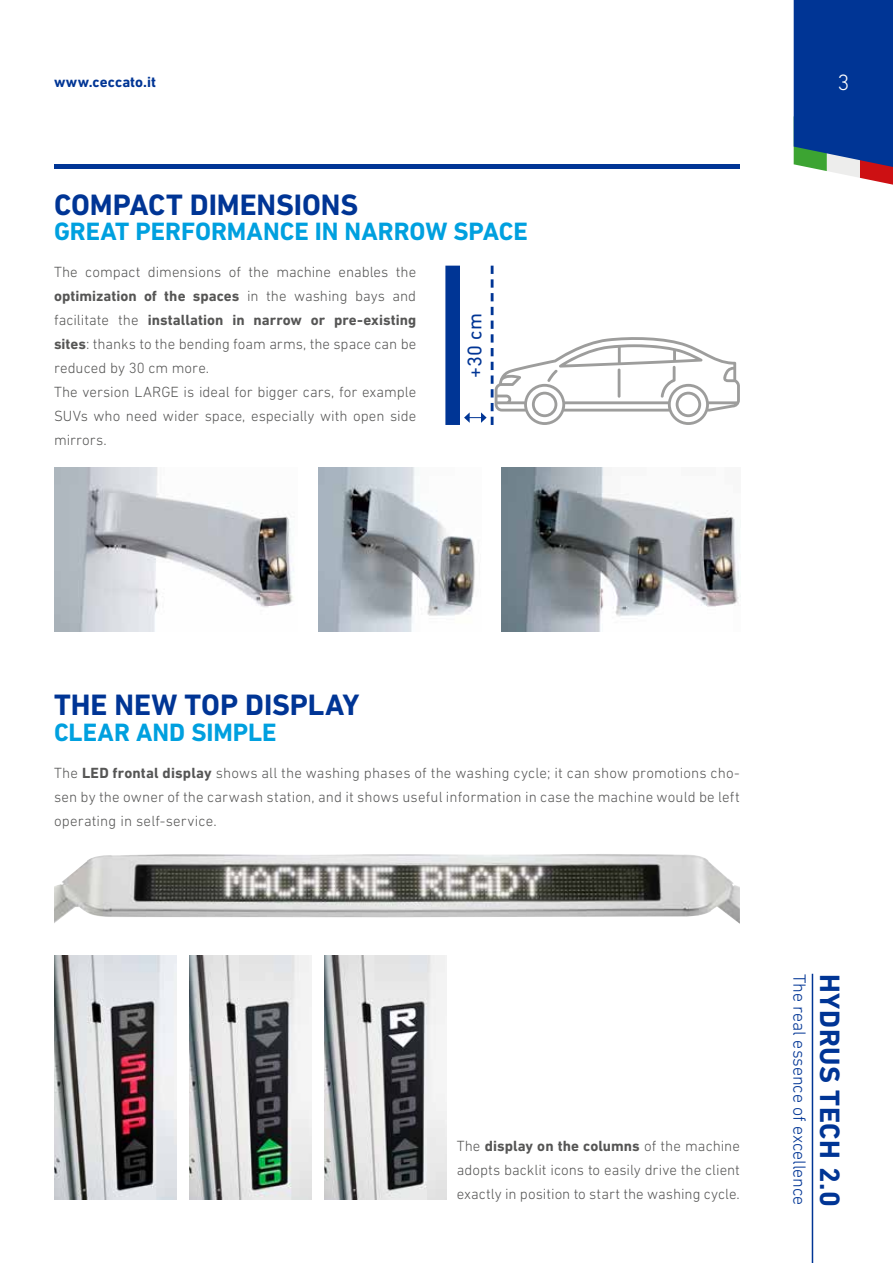
<style>
.page{position:relative;width:893px;height:1263px;background:#fff}
.page>*{position:absolute;margin:0;border:0;box-sizing:border-box;transform-origin:0 0}
.t1{font:700 30px "DIN Next LT Pro";letter-spacing:-.005em;color:#003595}
.t2{font:700 28.5px "DIN Next LT Pro";letter-spacing:.02em;color:#003595}
.t3{font:700 25.5px "DIN Next LT Pro";color:#00a0df}
.t4{font:300 22.5px "DIN Next LT Pro";color:#fff}
.t5{font:20.1px "DIN Next LT Pro";color:#003595}
.t6{font:300 18px "DIN Next LT Pro";letter-spacing:-.005em;color:#003595}
.t7{font:300 15px/24px "DIN Next LT Pro";letter-spacing:.005em;color:#565655;text-align:justify}
.t8{font:700 15px "DIN Next LT Pro";letter-spacing:.005em;color:#003595}
.s1{font-weight:700}
</style>
<div class="page">
<svg style="left:794px;top:0;width:99px;height:185px;background:#1e4896"></svg>
<hr style="left:54px;top:165px;width:686px;height:4px;background:#003595">
<hr style="left:812px;top:974px;width:1px;height:289px;background:#003595">
<img style="left:54px;top:854px;width:686px;height:70px">
<div style="left:445px;top:266px;width:15px;height:159px;background:#003595"></div>
<img style="left:501px;top:467px;width:240px;height:164px">
<img style="left:54px;top:467px;width:240px;height:164px">
<img style="left:318px;top:467px;width:157px;height:164px">
<img style="left:189px;top:955px;width:122px;height:244px">
<img style="left:54px;top:955px;width:122px;height:244px">
<img style="left:324px;top:956px;width:122px;height:243px">
<svg style="left:464px;top:266px;width:276px;height:159px"></svg>
<p class="t8" style="left:54px;top:73px;width:104px">www.ceccato.it</p>
<h3 class="t4" style="left:837px;top:69px;width:13px">3</h3>
<h1 class="t1" style="left:54px;top:187px;width:306px">COMPACT DIMENSIONS</h1>
<h3 class="t3" style="left:54px;top:216px;width:475px">GREAT PERFORMANCE IN NARROW SPACE</h3>
<p class="t7" style="left:54px;top:260px;width:364px;text-align:left">The compact dimensions of the machine enables the <span class="s1">optimization of the spaces</span> in the washing bays and facilitate the <span class="s1">installation in narrow or pre-existing sites</span>: thanks to the bending foam arms, the space can be reduced by 30 cm more.<br>The version LARGE is ideal for bigger cars, for example SUVs who need wider space, especially with open side mirrors.</p>
<h3 class="t5" style="left:463px;top:378px;width:66px;rotate:-90deg">+30 cm</h3>
<h1 class="t1" style="left:54px;top:688px;width:307px">THE NEW TOP DISPLAY</h1>
<h3 class="t3" style="left:54px;top:717px;width:224px">CLEAR AND SIMPLE</h3>
<p class="t7" style="left:54px;top:760px;width:687px">The <span class="s1">LED frontal display</span> shows all the washing phases of the washing cycle; it can show promotions cho&shy;sen by the owner of the carwash station, and it shows useful information in case the machine would be left operating in self-service.</p>
<p class="t7" style="left:457px;top:1134px;width:285px">The <span class="s1">display on the columns</span> of the machine adopts backlit icons to easily drive the client exactly in position to start the washing cycle.</p>
<p class="t6" style="left:810px;top:974px;width:233px;rotate:90deg">The real essence of excellence</p>
<h2 class="t2" style="left:846px;top:974px;width:234px;rotate:90deg">HYDRUS TECH 2.0</h2>
</div>
